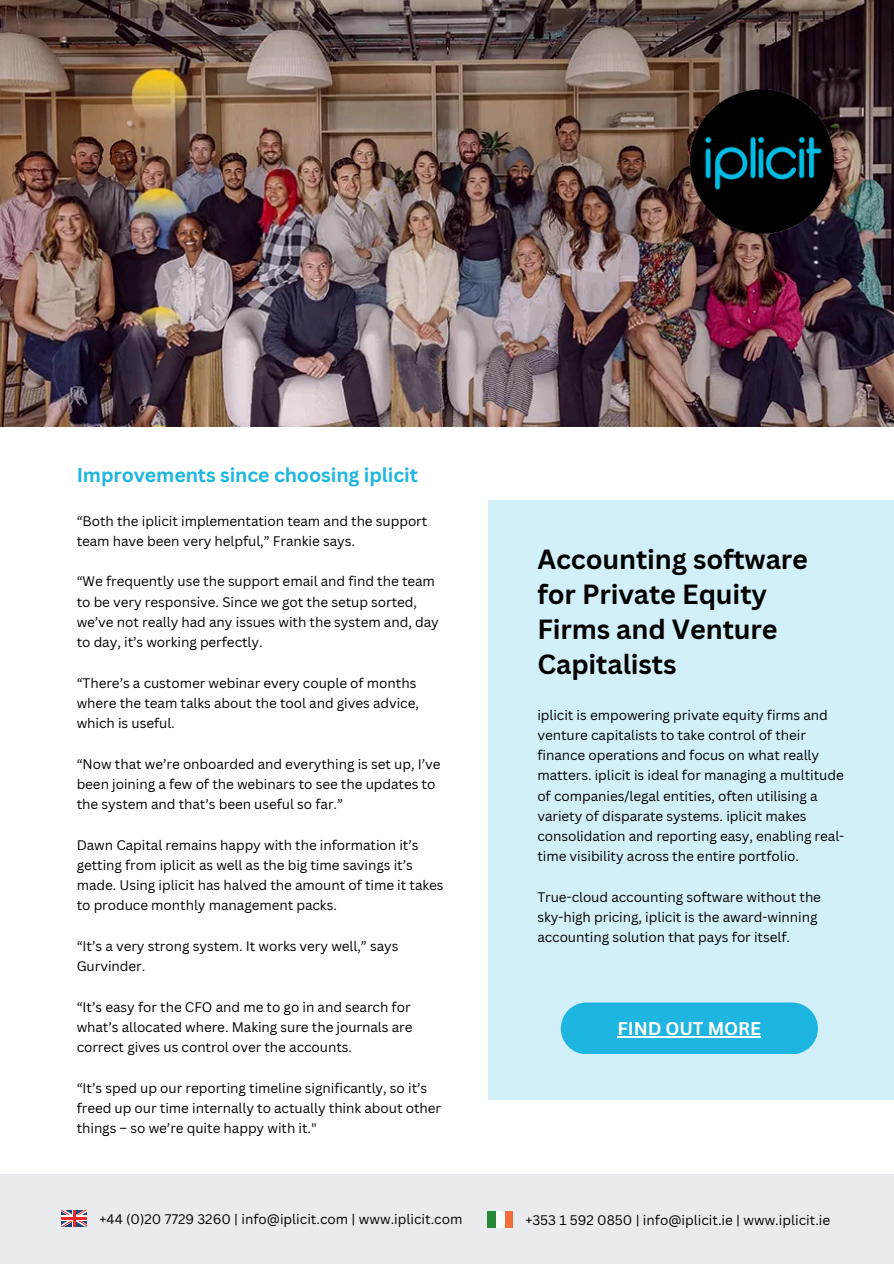
<style>
.page{position:relative;width:894px;height:1264px;background:#fff}
.page>*{position:absolute;margin:0;border:0;box-sizing:border-box;transform-origin:0 0}
.t1{font:700 27px/34.8px "Canva Sans";letter-spacing:-.005em;color:#000}
.t2{font:700 19.5px "Canva Sans";letter-spacing:-.005em;color:#1eb6e0}
.t3{font:700 18px "Canva Sans";letter-spacing:-.005em;color:#fff}
.t4{font:13.5px/20.2px "Canva Sans";letter-spacing:-.005em;color:#000}
</style>
<div class="page">
<img style="left:0;top:0;width:893px;height:426px">
<div style="left:488px;top:500px;width:405px;height:599px;background:#d2f0f9"></div>
<div style="left:560px;top:1002px;width:257px;height:52px;background:#1eb6e0;border-radius:26px"></div>
<hr style="left:617px;top:1036px;width:143px;height:1px;background:#fff">
<img style="left:689px;top:89px;width:145px;height:145px">
<div style="left:0;top:1174px;width:893px;height:89px;background:#eaebef"></div>
<div style="left:487px;top:1210px;width:9px;height:17px;background:#29893b"></div>
<div style="left:504px;top:1210px;width:9px;height:17px;background:#f46f3d"></div>
<div style="left:496px;top:1210px;width:8px;height:17px;background:#fafdfa"></div>
<svg style="left:61px;top:1209px;width:26px;height:17px"></svg>
<p class="t2" style="left:77px;top:461px;width:342px">Improvements since choosing iplicit</p>
<p class="t4" style="left:77px;top:510px;width:352px">“Both the iplicit implementation team and the support team have been very helpful,” Frankie says.</p>
<h3 class="t4" style="left:77px;top:571px;width:363px">“We frequently use the support email and find the team to be very responsive. Since we got the setup sorted, we’ve not really had any issues with the system and, day to day, it’s working perfectly.</h3>
<p class="t4" style="left:77px;top:672px;width:344px">“There’s a customer webinar every couple of months where the team talks about the tool and gives advice, which is useful.</p>
<p class="t4" style="left:77px;top:753px;width:365px">“Now that we’re onboarded and everything is set up, I’ve been joining a few of the webinars to see the updates to the system and that’s been useful so far.”</p>
<p class="t4" style="left:77px;top:834px;width:368px">Dawn Capital remains happy with the information it’s getting from iplicit as well as the big time savings it’s made. Using iplicit has halved the amount of time it takes to produce monthly management packs.</p>
<p class="t4" style="left:77px;top:935px;width:323px">“It’s a very strong system. It works very well,” says<br>Gurvinder.</p>
<p class="t4" style="left:77px;top:996px;width:337px">“It’s easy for the CFO and me to go in and search for what’s allocated where. Making sure the journals are correct gives us control over the accounts.</p>
<p class="t4" style="left:77px;top:1077px;width:366px">“It’s sped up our reporting timeline significantly, so it’s freed up our time internally to actually think about other things – so we’re quite happy with it."</p>
<p class="t1" style="left:537px;top:541px;width:272px">Accounting software for Private Equity<br>Firms and Venture<br>Capitalists</p>
<p class="t4" style="left:537px;top:704px;width:308px">iplicit is empowering private equity firms and venture capitalists to take control of their finance operations and focus on what really matters. iplicit is ideal for managing a multitude of companies/legal entities, often utilising a variety of disparate systems. iplicit makes consolidation and reporting easy, enabling real&shy;time visibility across the entire portfolio.</p>
<h1 class="t4" style="left:537px;top:886px;width:285px">True-cloud accounting software without the sky-high pricing, iplicit is the award-winning accounting solution that pays for itself.</h1>
<p class="t3" style="left:617px;top:1015px;width:145px">FIND OUT MORE</p>
<p class="t4" style="left:100px;top:1208px;width:364px">+44 (0)20 7729 3260 | info@iplicit.com | www.iplicit.com</p>
<h2 class="t4" style="left:525px;top:1209px;width:306px">+353 1 592 0850 | info@iplicit.ie | www.iplicit.ie</h2>
</div>
